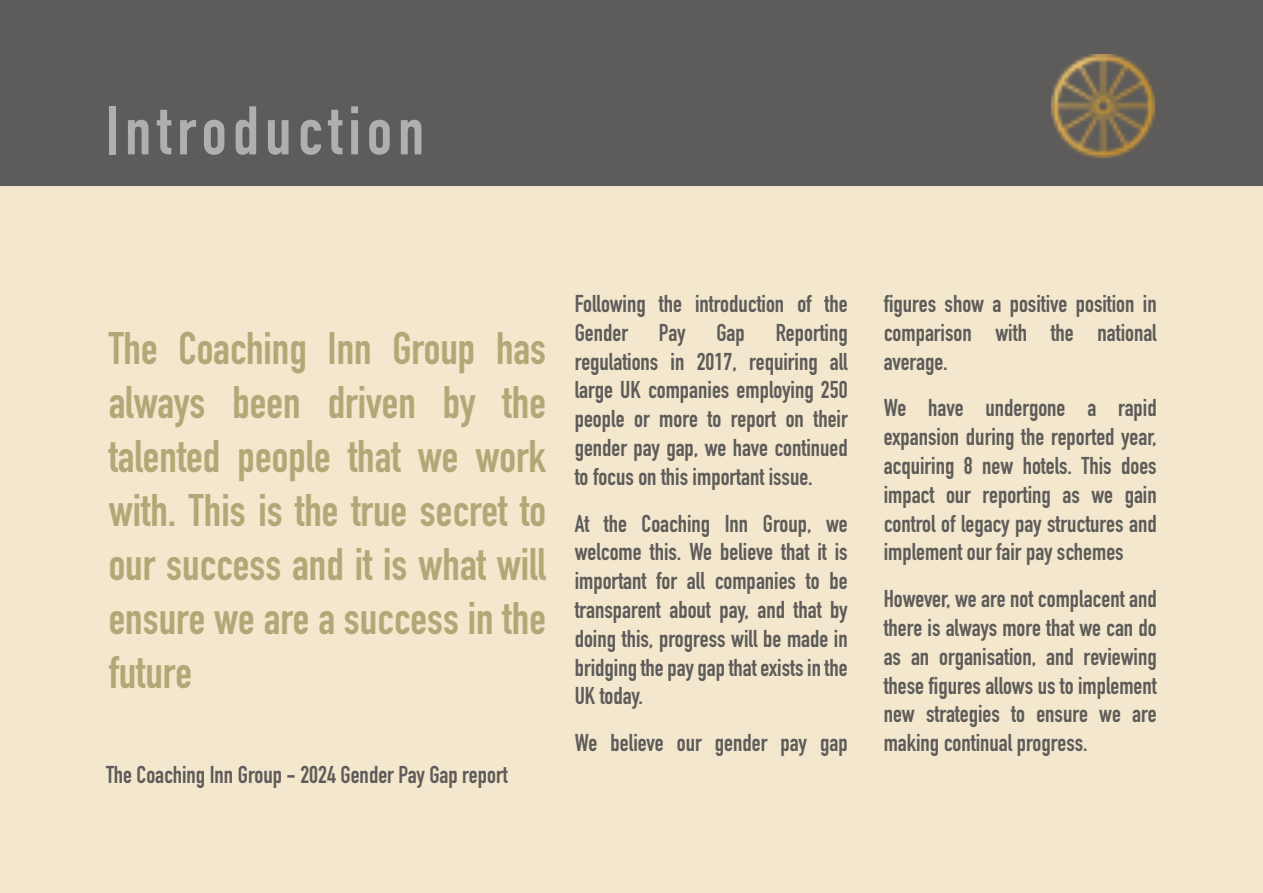
<style>
.page{position:relative;width:1263px;height:893px;background:#fff}
.page>*{position:absolute;margin:0;border:0;box-sizing:border-box;transform-origin:0 0}
.t1{font:700 67.5px "DIN Condensed";letter-spacing:.09em;color:#b1afae}
.t2{font:700 45px/54px "DIN Condensed";color:#b4a777;text-align:justify}
.t3{font:700 24px/28.8px "DIN Condensed";color:#5e5c5a;text-align:justify}
</style>
<div class="page">
<div style="left:0;top:186px;width:1263px;height:707px;background:#f3e7cd"></div>
<div style="left:0;top:0;width:1263px;height:186px;background:#5e5c5a"></div>
<img style="left:1051px;top:55px;width:104px;height:103px">
<h1 class="t1" style="left:105px;top:106px;width:321px">Introduction</h1>
<h2 class="t2" style="left:109px;top:328px;width:439px">The Coaching Inn Group has always been driven by the talented people that we work with. This is the true secret to our success and it is what will ensure we are a success in the future</h2>
<p class="t3" style="left:106px;top:763px;width:403px">The Coaching Inn Group - 2024 Gender Pay Gap report</p>
<p class="t3" style="left:575px;top:293px;width:274px">Following the introduction of the<br>Gender</p>
<p class="t3" style="left:659px;top:321px;width:28px">Pay</p>
<p class="t3" style="left:716px;top:321px;width:30px">Gap</p>
<p class="t3" style="left:575px;top:321px;width:274px;text-indent:201px">Reporting regulations in 2017, requiring all large UK companies employing 250 people or more to report on their gender pay gap, we have continued to focus on this important issue.</p>
<p class="t3" style="left:575px;top:512px;width:274px">At the Coaching Inn Group, we welcome this. We believe that it is important for all companies to be transparent about pay, and that by doing this, progress will be made in bridging the pay gap that exists in the UK today.</p>
<p class="t3" style="left:575px;top:732px;width:274px">We believe our gender pay gap</p>
<p class="t3" style="left:884px;top:293px;width:274px">figures show a positive position in comparison with the national average.</p>
<p class="t3" style="left:884px;top:397px;width:274px">We have undergone a rapid expansion during the reported year, acquiring 8 new hotels. This does impact our reporting as we gain control of legacy pay structures and implement our fair pay schemes</p>
<p class="t3" style="left:884px;top:588px;width:274px">However, we are not complacent and there is always more that we can do as an organisation, and reviewing these figures allows us to implement new strategies to ensure we are making continual progress.</p>
</div>
